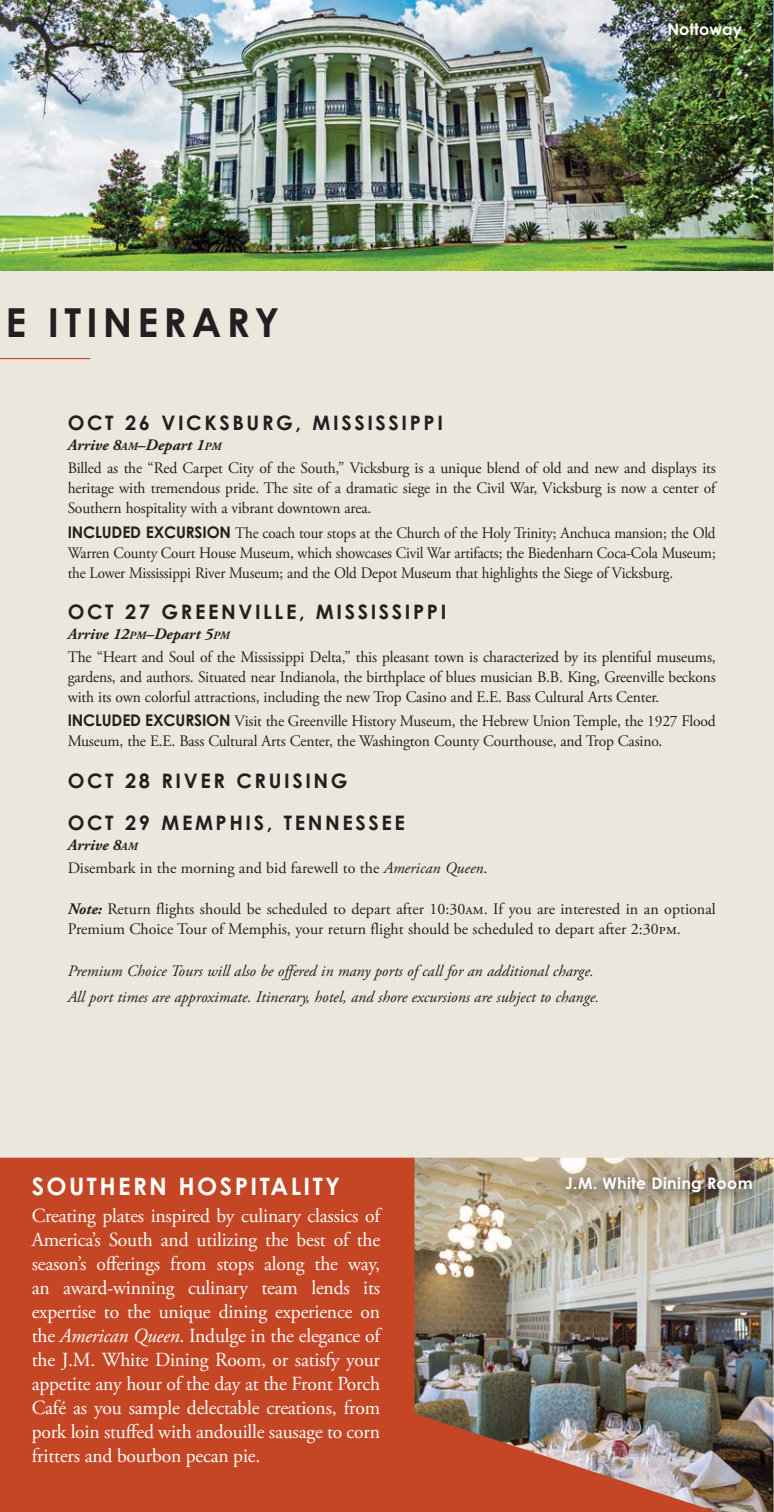
<style>
.page{position:relative;width:774px;height:1512px;background:#fff}
.page>*{position:absolute;margin:0;border:0;box-sizing:border-box;transform-origin:0 0}
.t1{font:700 40px "Century Gothic Std";letter-spacing:.13em;color:#231f20}
.t2{font:700 24px "Century Gothic Std";letter-spacing:.1em;color:#fff}
.t3{font:20px/24px "Adobe Garamond Pro";letter-spacing:-.01em;color:#fff;text-align:justify}
.t4{font:700 20px/41.6px "Century Gothic Std";letter-spacing:.13em;color:#231f20}
.t5{font:16px/20px "Adobe Garamond Pro";letter-spacing:-.01em;color:#231f20}
.t6{font:16px/20px "Adobe Garamond Pro";letter-spacing:-.01em;color:#231f20;text-align:justify;scale:.94 1}
.t7{font:italic 16px/25.8px "Adobe Garamond Pro";color:#231f20}
.t8{font:700 16px "Century Gothic Std";letter-spacing:.02em;color:#fff}
.t9{font:700 16px "Century Gothic Std";color:#fff}
.s1{font-weight:700;font-style:italic}
.s2{font-weight:700;font-style:italic;font-size:11.2px}
.s3{font-family:"Century Gothic Std";font-weight:700}
.s4{font-style:italic}
</style>
<div class="page">
<div style="left:0;top:0;width:774px;height:1175px;background:#ebe7dd"></div>
<hr style="left:0;top:358px;width:90px;height:1px;background:#bf311a">
<img style="left:0;top:0;width:774px;height:271px">
<img style="left:718px;top:1158px;width:56px;height:354px">
<img style="left:0;top:1158px;width:718px;height:354px">
<img style="left:555px;top:1169px;width:208px;height:36px">
<h1 class="t1" style="left:6px;top:308px;width:275px">E ITINERARY</h1>
<p class="t9" style="left:667px;top:23px;width:76px">Nottoway</p>
<p class="t4" style="left:68px;top:405px;width:377px">OCT 26 VICKSBURG, MISSISSIPPI</p>
<p class="t5" style="left:68px;top:435px;width:650px;line-height:22.8px"><span class="s1">Arrive 8</span><span class="s2">AM</span><span class="s1">–Depart 1</span><span class="s2">PM<br></span>Billed as the “Red Carpet City of the South,” Vicksburg is a unique blend of old and new and displays its</p>
<p class="t5" style="left:68px;top:480px;width:650px">heritage with tremendous pride. The site of a dramatic siege in the Civil War, Vicksburg is now a center of<br>Southern hospitality with a vibrant downtown area.</p>
<p class="t6" style="left:68px;top:524px;width:691px"><span class="s3">INCLUDED EXCURSION</span> The coach tour stops at the Church of the Holy Trinity; Anchuca mansion; the Old Warren County Court House Museum, which showcases Civil War artifacts; the Biedenharn Coca-Cola Museum; the Lower Mississippi River Museum; and the Old Depot Museum that highlights the Siege of Vicksburg.</p>
<p class="t4" style="left:68px;top:594px;width:380px">OCT 27 GREENVILLE, MISSISSIPPI</p>
<p class="t5" style="left:68px;top:624px;width:650px;line-height:22.8px"><span class="s1">Arrive 12</span><span class="s2">PM</span><span class="s1">–Depart 5</span><span class="s2">PM<br></span>The “Heart and Soul of the Mississippi Delta,” this pleasant town is characterized by its plentiful museums,</p>
<p class="t5" style="left:68px;top:668px;width:650px">gardens, and authors. Situated near Indianola, the birthplace of blues musician B.B. King, Greenville beckons with its own colorful attractions, including the new Trop Casino and E.E. Bass Cultural Arts Center.</p>
<p class="t5" style="left:68px;top:713px;width:649px"><span class="s3">INCLUDED EXCURSION</span> Visit the Greenville History Museum, the Hebrew Union Temple, the 1927 Flood<br>Museum, the E.E. Bass Cultural Arts Center, the Washington County Courthouse, and Trop Casino.</p>
<p class="t4" style="left:68px;top:762px;width:339px">OCT 28 RIVER CRUISING<br>OCT 29 MEMPHIS, TENNESSEE</p>
<p class="t5" style="left:68px;top:835px;width:421px;line-height:22.8px"><span class="s1">Arrive 8</span><span class="s2">AM<br></span>Disembark in the morning and bid farewell to the <span class="s4">American Queen</span>.</p>
<p class="t5" style="left:68px;top:900px;width:650px"><span class="s1">Note:</span> Return flights should be scheduled to depart after 10:30am. If you are interested in an optional<br>Premium Choice Tour of Memphis, your return flight should be scheduled to depart after 2:30pm.</p>
<p class="t7" style="left:68px;top:959px;width:533px">Premium Choice Tours will also be offered in many ports of call for an additional charge.<br>All port times are approximate. Itinerary, hotel, and shore excursions are subject to change.</p>
<h2 class="t2" style="left:32px;top:1178px;width:310px">SOUTHERN HOSPITALITY</h2>
<p class="t3" style="left:32px;top:1205px;width:350px">Creating plates inspired by culinary classics of America’s South and utilizing the best of the season’s offerings from stops along the way, an award-winning culinary team lends its expertise to the unique dining experience on the <span class="s4">American Queen</span>. Indulge in the elegance of the J.M. White Dining Room, or satisfy your appetite any hour of the day at the Front Porch Café as you sample delectable creations, from pork loin stuffed with andouille sausage to corn fritters and bourbon pecan pie.</p>
<p class="t8" style="left:565px;top:1178px;width:189px">J.M. White Dining Room</p>
</div>
